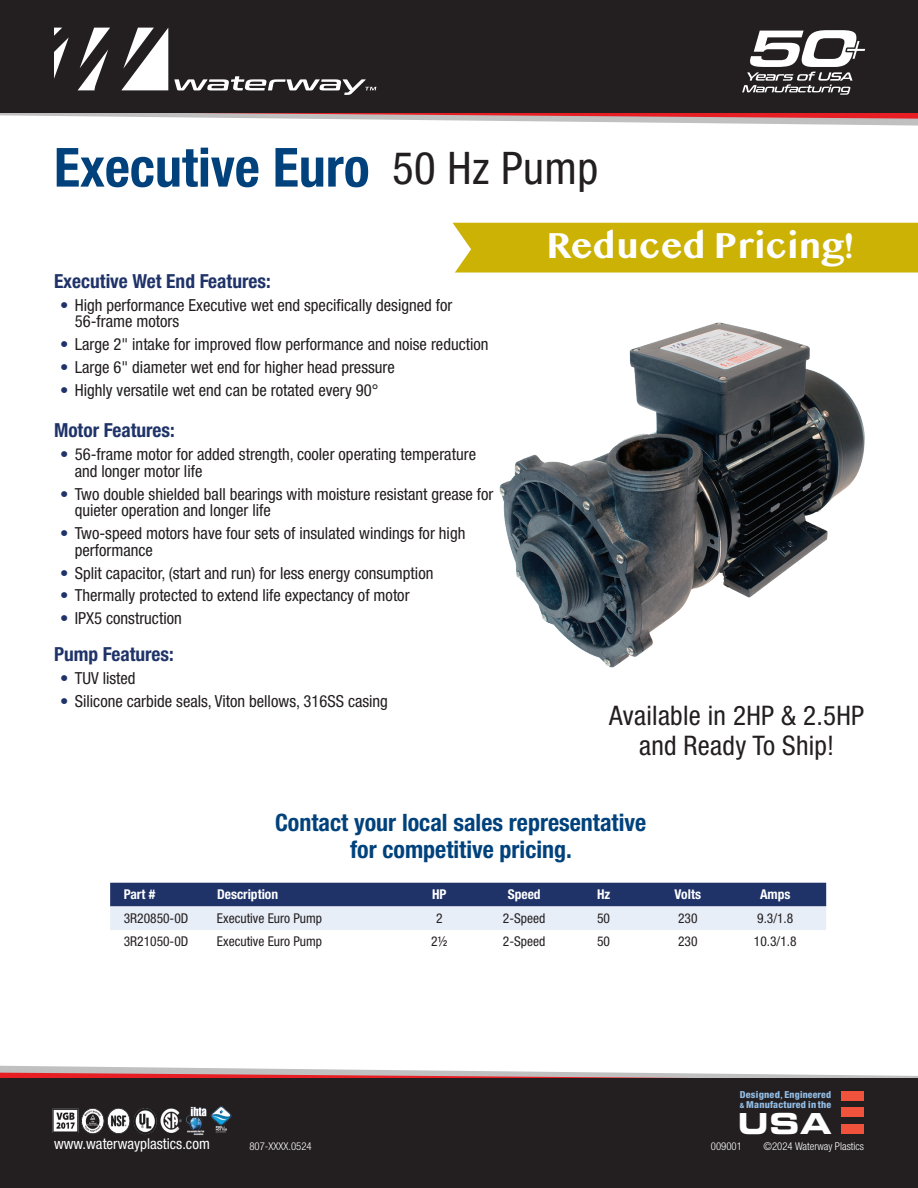
<style>
.page{position:relative;width:918px;height:1188px;background:#fff}
.page>*{position:absolute;margin:0;border:0;box-sizing:border-box;transform-origin:0 0}
.t1{font:700 condensed 54px "Helvetica Neue LT Pro";color:#01427c}
.t2{font:condensed 45px "Helvetica Neue LT Pro";letter-spacing:.01em;color:#231f20}
.t3{font:700 37.5px "Myanmar MN";color:#fff}
.t4{font:28.95px "Eurostile Bold Extended Two";color:#fff}
.t5{font:condensed 27px/30px "Helvetica Neue LT Pro";letter-spacing:.01em;color:#231f20;text-align:center}
.t6{font:700 condensed 24px/27px "Helvetica Neue LT Pro";color:#01427c;text-align:center}
.t7{font:700 condensed 19.35px "Helvetica Neue LT Pro";color:#1f3369}
.t8{font:condensed 16.65px/16.6px "Helvetica Neue LT Pro";color:#231f20}
.t9{font:condensed 15px "Helvetica Neue LT Pro";color:#fff}
.t10{font:condensed 13.5px "Helvetica Neue LT Pro";color:#231f20}
.t11{font:700 condensed 13.5px "Helvetica Neue LT Pro";color:#fff}
.t12{font:300 condensed 10.8px "Helvetica Neue LT Pro";color:#fff}
.t13{font:800 condensed 9.6px/9.6px "Helvetica Neue";letter-spacing:.02em;color:#93bde5;scale:1.05 1}
.s1{color:#1f3369}
.s2{font-family:"Trebuchet MS";font-weight:700;font-stretch:normal;font-size:8.25px}
.s3{font-size:7.2px}
</style>
<div class="page">
<svg style="left:0;top:1066px;width:641px;height:7px"></svg>
<svg style="left:0;top:1073px;width:918px;height:5px;background:#d48386"></svg>
<div style="left:0;top:1078px;width:918px;height:110px;background:#231f20"></div>
<svg style="left:342px;top:119px;width:576px;height:7px"></svg>
<svg style="left:0;top:113px;width:918px;height:6px;background:#d58a8c"></svg>
<div style="left:0;top:0;width:918px;height:113px;background:#231f20"></div>
<svg style="left:78px;top:28px;width:32px;height:62px"></svg>
<svg style="left:121px;top:28px;width:47px;height:62px"></svg>
<svg style="left:54px;top:28px;width:15px;height:51px"></svg>
<svg style="left:174px;top:76px;width:202px;height:19px"></svg>
<div style="left:842px;top:1091px;width:22px;height:9px;background:#f0523c"></div>
<div style="left:842px;top:1108px;width:22px;height:9px;background:#f0523c"></div>
<div style="left:842px;top:1125px;width:22px;height:9px;background:#f0523c"></div>
<img style="left:52px;top:1106px;width:180px;height:29px">
<svg style="left:742px;top:30px;width:123px;height:65px"></svg>
<div style="left:453px;top:223px;width:465px;height:50px;background:#cdb206"></div>
<svg style="left:110px;top:883px;width:716px;height:47px;background:#8491b1"></svg>
<img style="left:499px;top:322px;width:366px;height:346px">
<h1 class="t1" style="left:54px;top:135px;width:317px">Executive Euro</h1>
<h2 class="t2" style="left:392px;top:142px;width:208px">50 Hz Pump</h2>
<h3 class="t3" style="left:546px;top:223px;width:309px">Reduced Pricing!</h3>
<p class="t7" style="left:54px;top:269px;width:218px">Executive Wet End Features:</p>
<p class="t8" style="left:75px;top:296px;width:379px;text-indent:-15px"><span class="s1">•</span> High performance Executive wet end specifically designed for<br>56-frame motors</p>
<p class="t8" style="left:60px;top:336px;width:430px"><span class="s1">•</span> Large 2" intake for improved flow performance and noise reduction</p>
<p class="t8" style="left:60px;top:359px;width:336px"><span class="s1">•</span> Large 6" diameter wet end for higher head pressure</p>
<p class="t8" style="left:60px;top:381px;width:320px"><span class="s1">•</span> Highly versatile wet end can be rotated every 90°</p>
<p class="t7" style="left:54px;top:419px;width:122px">Motor Features:</p>
<p class="t8" style="left:75px;top:446px;width:403px;text-indent:-15px"><span class="s1">•</span> 56-frame motor for added strength, cooler operating temperature and longer motor life</p>
<p class="t8" style="left:75px;top:485px;width:420px;text-indent:-15px"><span class="s1">•</span> Two double shielded ball bearings with moisture resistant grease for quieter operation and longer life</p>
<p class="t8" style="left:75px;top:525px;width:392px;text-indent:-15px"><span class="s1">•</span> Two-speed motors have four sets of insulated windings for high performance</p>
<p class="t8" style="left:60px;top:564px;width:375px"><span class="s1">•</span> Split capacitor, (start and run) for less energy consumption</p>
<p class="t8" style="left:60px;top:587px;width:351px"><span class="s1">•</span> Thermally protected to extend life expectancy of motor</p>
<p class="t8" style="left:60px;top:610px;width:123px"><span class="s1">•</span> IPX5 construction</p>
<p class="t7" style="left:54px;top:643px;width:121px">Pump Features:</p>
<p class="t8" style="left:60px;top:670px;width:77px"><span class="s1">•</span> TUV listed</p>
<p class="t8" style="left:60px;top:693px;width:329px"><span class="s1">•</span> Silicone carbide seals, Viton bellows, 316SS casing</p>
<h3 class="t5" style="left:609px;top:700px;width:256px">Available in 2HP &amp; 2.5HP and Ready To Ship!</h3>
<h3 class="t6" style="left:275px;top:810px;width:373px">Contact your local sales representative for competitive pricing.</h3>
<p class="t11" style="left:124px;top:886px;width:33px">Part #</p>
<p class="t11" style="left:217px;top:886px;width:63px">Description</p>
<p class="t11" style="left:432px;top:886px;width:16px">HP</p>
<p class="t11" style="left:508px;top:886px;width:35px">Speed</p>
<p class="t11" style="left:597px;top:886px;width:15px">Hz</p>
<p class="t11" style="left:675px;top:886px;width:28px">Volts</p>
<p class="t11" style="left:760px;top:886px;width:32px">Amps</p>
<p class="t10" style="left:124px;top:910px;width:66px">3R20850-0D</p>
<p class="t10" style="left:217px;top:910px;width:107px">Executive Euro Pump</p>
<p class="t10" style="left:436px;top:910px;width:8px">2</p>
<p class="t10" style="left:503px;top:910px;width:44px">2-Speed</p>
<p class="t10" style="left:597px;top:910px;width:14px">50</p>
<p class="t10" style="left:678px;top:910px;width:21px">230</p>
<p class="t10" style="left:757px;top:910px;width:38px">9.3/1.8</p>
<p class="t10" style="left:124px;top:934px;width:66px">3R21050-0D</p>
<p class="t10" style="left:217px;top:934px;width:107px">Executive Euro Pump</p>
<p class="t10" style="left:431px;top:934px;width:18px">2½</p>
<p class="t10" style="left:503px;top:934px;width:44px">2-Speed</p>
<p class="t10" style="left:597px;top:934px;width:14px">50</p>
<p class="t10" style="left:678px;top:934px;width:21px">230</p>
<p class="t10" style="left:754px;top:934px;width:44px">10.3/1.8</p>
<p class="t13" style="left:740px;top:1090px;width:89px">Designed<span class="s2">,</span> Engineered <span class="s3">&amp;</span> Manufactured in the</p>
<h3 class="t4" style="left:738px;top:1103px;width:95px">USA</h3>
<p class="t9" style="left:54px;top:1135px;width:157px">www.waterwayplastics.com</p>
<p class="t12" style="left:764px;top:1140px;width:102px">©2024 Waterway Plastics</p>
<p class="t12" style="left:249px;top:1140px;width:64px">807-XXXX.0524</p>
<p class="t12" style="left:711px;top:1140px;width:32px">009001</p>
</div>
